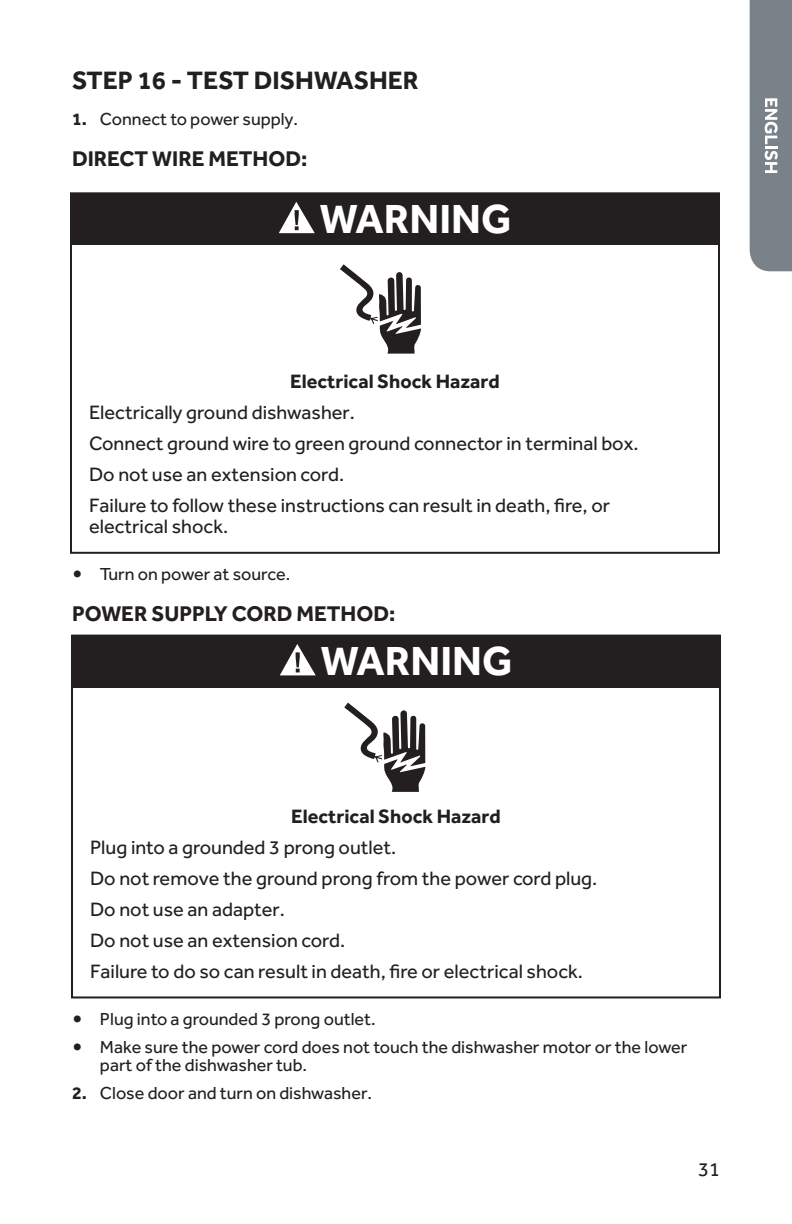
<style>
.page{position:relative;width:792px;height:1224px;background:#fff}
.page>*{position:absolute;margin:0;border:0;box-sizing:border-box;transform-origin:0 0}
.t1{font:700 42px "Effra";color:#fff}
.t2{font:700 26px "Effra";color:#231f20}
.t3{font:700 22px "Effra";color:#231f20}
.t4{font:20px/31px "Effra";color:#231f20}
.t5{font:700 20px "Effra";color:#231f20}
.t6{font:18px/18px "Effra";color:#231f20}
.s1{font-weight:700}
.s2{font-weight:700;font-size:24px}
</style>
<div class="page">
<div style="left:750px;top:0;width:42px;height:271px;background:#798189"></div>
<div style="left:71px;top:193px;width:648px;height:52px;background:#231f20"></div>
<svg style="left:279px;top:202px;width:36px;height:31px"></svg>
<svg style="left:340px;top:264px;width:81px;height:90px"></svg>
<div style="left:72px;top:636px;width:648px;height:51px;background:#231f20"></div>
<svg style="left:280px;top:644px;width:36px;height:31px"></svg>
<svg style="left:344px;top:703px;width:82px;height:89px"></svg>
<h2 class="t2" style="left:72px;top:65px;width:348px">STEP 16 - TEST DISHWASHER</h2>
<p class="t6" style="left:72px;top:110px;width:228px"><span class="s1">1.</span> Connect to power supply.</p>
<p class="t3" style="left:72px;top:146px;width:237px">DIRECT WIRE METHOD:</p>
<h1 class="t1" style="left:320px;top:193px;width:193px">WARNING</h1>
<p class="t5" style="left:290px;top:369px;width:211px">Electrical Shock Hazard</p>
<p class="t4" style="left:89px;top:396px;width:551px">Electrically ground dishwasher.<br>Connect ground wire to green ground connector in terminal box.<br>Do not use an extension cord.<br>Failure to follow these instructions can result in death, fire, or</p>
<p class="t4" style="left:89px;top:510px;width:141px">electrical shock.</p>
<p class="t6" style="left:72px;top:565px;width:220px"><span class="s2">•</span> Turn on power at source.</p>
<p class="t3" style="left:72px;top:600px;width:325px">POWER SUPPLY CORD METHOD:</p>
<h1 class="t1" style="left:321px;top:635px;width:193px">WARNING</h1>
<p class="t5" style="left:291px;top:804px;width:211px">Electrical Shock Hazard</p>
<p class="t4" style="left:90px;top:832px;width:509px">Plug into a grounded 3 prong outlet.<br>Do not remove the ground prong from the power cord plug.<br>Do not use an adapter.<br>Do not use an extension cord.<br>Failure to do so can result in death, fire or electrical shock.</p>
<p class="t6" style="left:72px;top:1009px;width:305px"><span class="s2">•</span> Plug into a grounded 3 prong outlet.</p>
<p class="t6" style="left:100px;top:1037px;width:589px;text-indent:-28px"><span class="s2">•</span> Make sure the power cord does not touch the dishwasher motor or the lower part of the dishwasher tub.</p>
<p class="t6" style="left:72px;top:1083px;width:302px"><span class="s1">2.</span> Close door and turn on dishwasher.</p>
<p class="t4" style="left:698px;top:1153px;width:23px">31</p>
</div>
